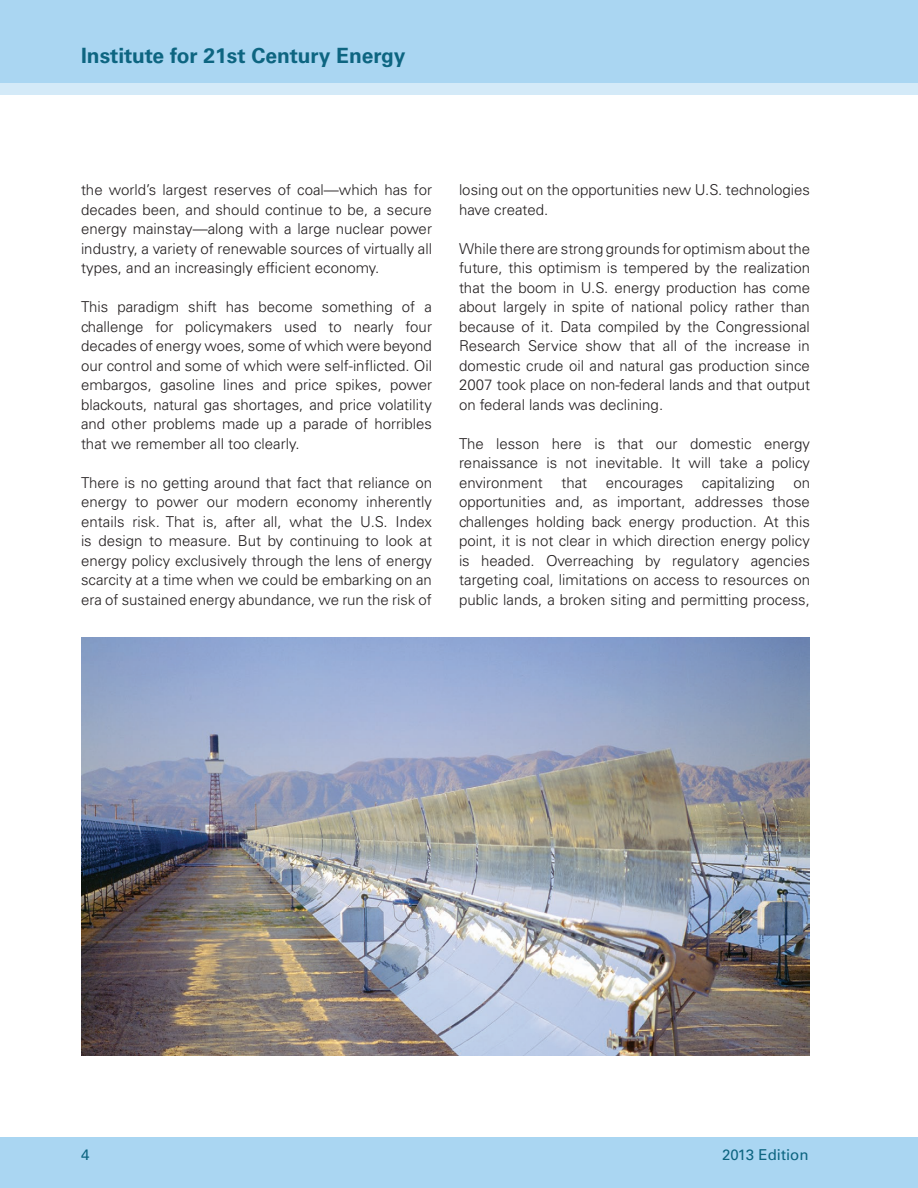
<style>
.page{position:relative;width:918px;height:1188px;background:#fff}
.page>*{position:absolute;margin:0;border:0;box-sizing:border-box;transform-origin:0 0}
.t1{font:700 21px "Univers LT Std";color:#0d6581}
.bodycopy{font:300 15px/19.5px "Univers LT Std";color:#231f20;text-align:justify}
.t2{font:15px "Univers LT Std";color:#0d6581}
</style>
<div class="page">
<div style="left:0;top:1137px;width:918px;height:51px;background:#aad6f2"></div>
<div style="left:0;top:0;width:918px;height:83px;background:#aad6f2"></div>
<div style="left:0;top:83px;width:918px;height:11px;background:#d4eaf8"></div>
<img style="left:81px;top:637px;width:729px;height:419px">
<h1 class="t1" style="left:81px;top:44px;width:326px">Institute for 21st Century Energy</h1>
<p class="bodycopy" style="left:81px;top:180px;width:353px">the world’s largest reserves of coal—which has for decades been, and should continue to be, a secure energy mainstay—along with a large nuclear power industry, a variety of renewable sources of virtually all types, and an increasingly efficient economy.</p>
<p class="bodycopy" style="left:81px;top:297px;width:353px">This paradigm shift has become something of a challenge for policymakers used to nearly four decades of energy woes, some of which were beyond our control and some of which were self-inflicted. Oil embargos, gasoline lines and price spikes, power blackouts, natural gas shortages, and price volatility and other problems made up a parade of horribles that we remember all too clearly.</p>
<p class="bodycopy" style="left:81px;top:472px;width:353px">There is no getting around that fact that reliance on energy to power our modern economy inherently entails risk. That is, after all, what the U.S. Index is design to measure. But by continuing to look at energy policy exclusively through the lens of energy scarcity at a time when we could be embarking on an era of sustained energy abundance, we run the risk of</p>
<p class="bodycopy" style="left:459px;top:180px;width:353px">losing out on the opportunities new U.S. technologies have created.</p>
<p class="bodycopy" style="left:459px;top:238px;width:353px">While there are strong grounds for optimism about the future, this optimism is tempered by the realization that the boom in U.S. energy production has come about largely in spite of national policy rather than because of it. Data compiled by the Congressional Research Service show that all of the increase in domestic crude oil and natural gas production since 2007 took place on non-federal lands and that output on federal lands was declining.</p>
<p class="bodycopy" style="left:459px;top:433px;width:353px">The lesson here is that our domestic energy renaissance is not inevitable. It will take a policy environment that encourages capitalizing on opportunities and, as important, addresses those challenges holding back energy production. At this point, it is not clear in which direction energy policy is headed. Overreaching by regulatory agencies targeting coal, limitations on access to resources on public lands, a broken siting and permitting process,</p>
<p class="t2" style="left:81px;top:1146px;width:10px">4</p>
<p class="t2" style="left:722px;top:1146px;width:88px">2013 Edition</p>
</div>
